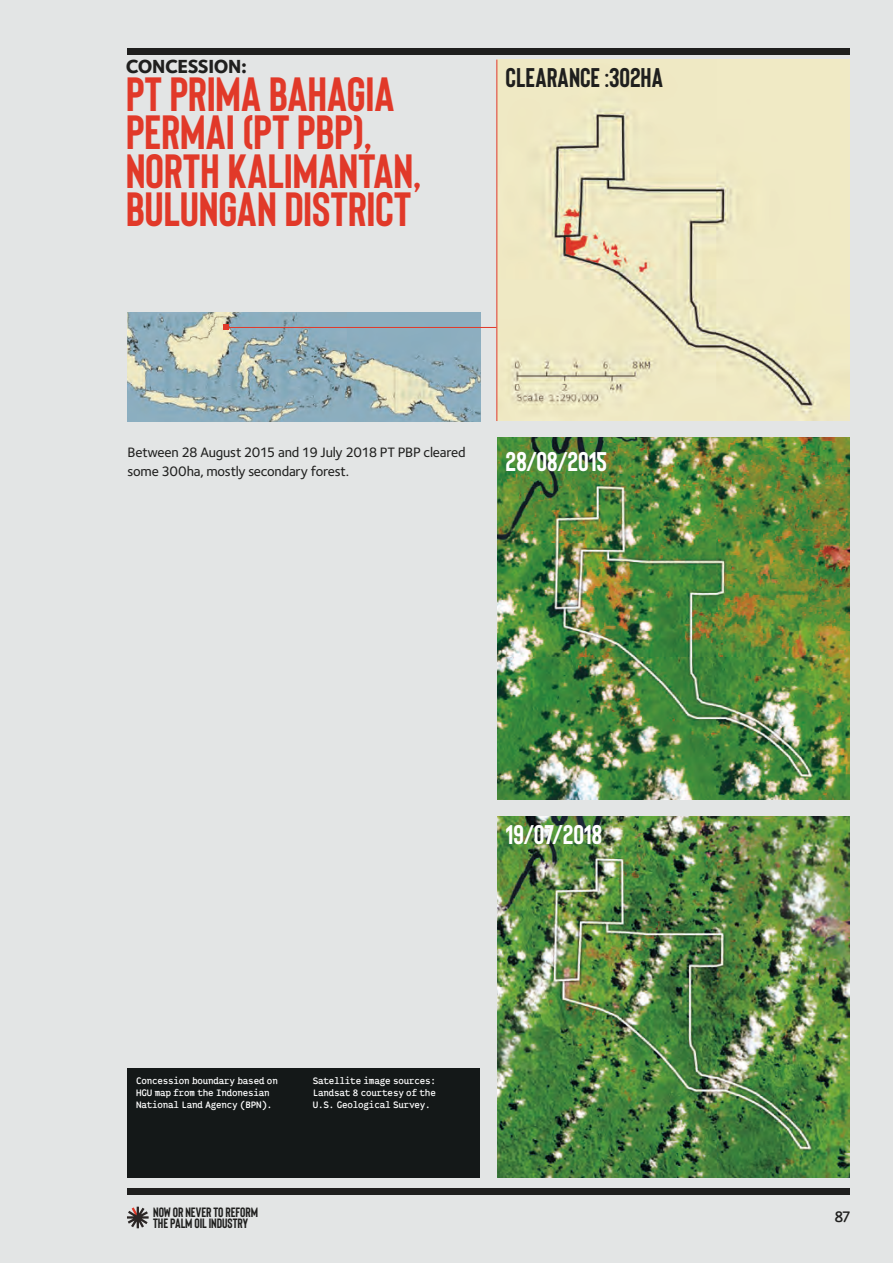
<style>
.page{position:relative;width:893px;height:1263px;background:#e3e5e5}
.page>*{position:absolute;margin:0;border:0;box-sizing:border-box;transform-origin:0 0}
.CONCESSION_HEAD{font:700 48px/38.4px "Bison";letter-spacing:-.005em;color:#e13929}
.MAP_TITLE{font:700 27px "Bison";color:#fff}
.MAP_TITLE-2{font:700 27px "Bison";color:#1f1f1e}
.CASE_STUDY{font:800 19.5px "Foundry Sterling";letter-spacing:-.02em;color:#1f1f1e}
.t1{font:700 15px "Ingrid Mono";color:#1f1f1e}
.BODY_NO_IND{font:500 14.1px/19.2px "Foundry Sterling";letter-spacing:-.015em;color:#1f1f1e}
.t2{font:700 13.5px/11.2px "Bison";letter-spacing:-.005em;color:#1f1f1e}
.BOUNDARY_DATA{font:700 9.15px/12px "Ingrid Mono";letter-spacing:-.015em;color:#fff}
</style>
<div class="page">
<img style="left:497px;top:60px;width:353px;height:361px">
<img style="left:497px;top:438px;width:353px;height:361px">
<img style="left:128px;top:313px;width:352px;height:109px">
<hr style="left:496px;top:60px;width:1px;height:361px;background:#e13929">
<hr style="left:226px;top:327px;width:270px;height:1px;background:#e13929">
<svg style="left:224px;top:325px;width:5px;height:5px"></svg>
<img style="left:497px;top:817px;width:353px;height:360px">
<div style="left:128px;top:1068px;width:352px;height:109px;background:#141818"></div>
<svg style="left:127px;top:1206px;width:22px;height:22px"></svg>
<div style="left:128px;top:1188px;width:722px;height:6px;background:#1f1f1e"></div>
<div style="left:128px;top:48px;width:722px;height:6px;background:#1f1f1e"></div>
<p class="CASE_STUDY" style="left:126px;top:54px;width:123px">CONCESSION:</p>
<p class="CONCESSION_HEAD" style="left:126px;top:73px;width:297px">PT PRIMA BAHAGIA<br>PERMAI (PT PBP),<br>NORTH KALIMANTAN,<br>BULUNGAN DISTRICT</p>
<p class="MAP_TITLE-2" style="left:506px;top:61px;width:159px">CLEARANCE :302HA</p>
<p class="BODY_NO_IND" style="left:128px;top:443px;width:340px">Between 28 August 2015 and 19 July 2018 PT PBP cleared some 300ha, mostly secondary forest.</p>
<p class="MAP_TITLE" style="left:506px;top:444px;width:103px">28/08/2015</p>
<p class="MAP_TITLE" style="left:506px;top:818px;width:98px">19/07/2018</p>
<p class="BOUNDARY_DATA" style="left:136px;top:1075px;width:143px">Concession boundary based on<br>HGU map from the Indonesian<br>National Land Agency (BPN).</p>
<p class="BOUNDARY_DATA" style="left:313px;top:1075px;width:125px">Satellite image sources:</p>
<p class="BOUNDARY_DATA" style="left:313px;top:1087px;width:124px">Landsat 8 courtesy of the<br>U.S. Geological Survey.</p>
<h3 class="t2" style="left:153px;top:1206px;width:106px">NOW OR NEVER TO REFORM<br>THE PALM OIL INDUSTRY</h3>
<h3 class="t1" style="left:834px;top:1206px;width:18px">87</h3>
</div>
